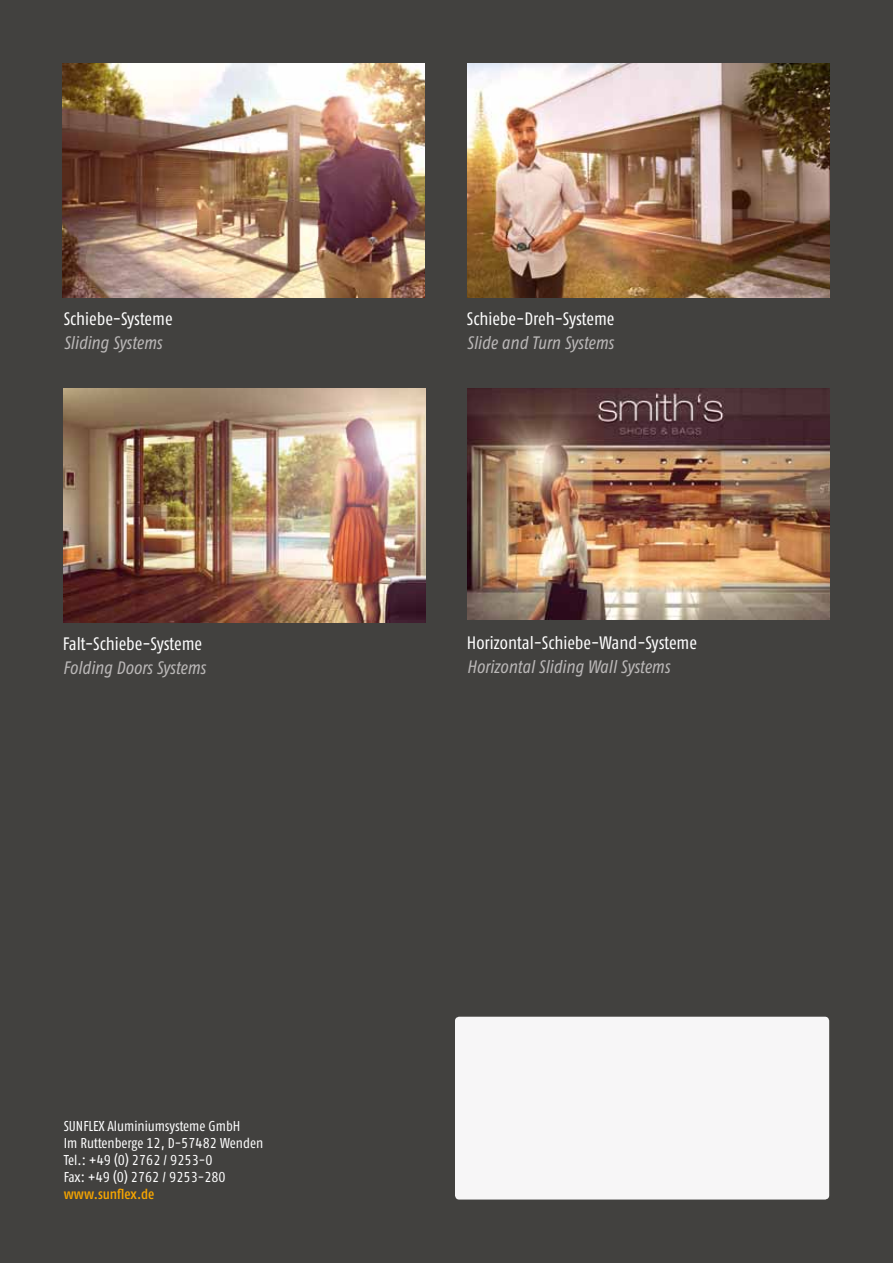
<style>
.page{position:relative;width:893px;height:1263px;background:#42413f}
.page>*{position:absolute;margin:0;border:0;box-sizing:border-box;transform-origin:0 0}
.t1{font:18px "Fago Co Regular Tf";color:#fff}
.t2{font:italic 18px "Fago Co Regular Tf";letter-spacing:-.005em;color:#bbb8b8}
.t3{font:14.25px/17.1px "Fago Co Regular Tf";color:#fff}
.t4{font:14.25px "Fago Co Med Tf";color:#f7a600}
</style>
<div class="page">
<img style="left:64px;top:388px;width:361px;height:234px">
<img style="left:468px;top:388px;width:361px;height:231px">
<img style="left:63px;top:64px;width:361px;height:234px">
<img style="left:468px;top:64px;width:361px;height:234px">
<div style="left:455px;top:1017px;width:374px;height:182px;background:#f7f6f7;border-radius:4px"></div>
<p class="t1" style="left:64px;top:308px;width:110px">Schiebe-Systeme</p>
<p class="t2" style="left:64px;top:332px;width:100px">Sliding Systems</p>
<p class="t1" style="left:63px;top:633px;width:141px">Falt-Schiebe-Systeme</p>
<p class="t2" style="left:63px;top:657px;width:144px">Folding Doors Systems</p>
<p class="t3" style="left:64px;top:1117px;width:201px">SUNFLEX Aluminiumsysteme GmbH<br>Im Ruttenberge 12, D-57482 Wenden<br>Tel.: +49 (0) 2762 / 9253-0<br>Fax: +49 (0) 2762 / 9253-280</p>
<p class="t4" style="left:64px;top:1186px;width:92px">www.sunflex.de</p>
<p class="t1" style="left:467px;top:308px;width:149px">Schiebe-Dreh-Systeme</p>
<p class="t2" style="left:467px;top:332px;width:148px">Slide and Turn Systems</p>
<p class="t1" style="left:467px;top:633px;width:232px">Horizontal-Schiebe-Wand-Systeme</p>
<p class="t2" style="left:467px;top:657px;width:204px">Horizontal Sliding Wall Systems</p>
</div>
